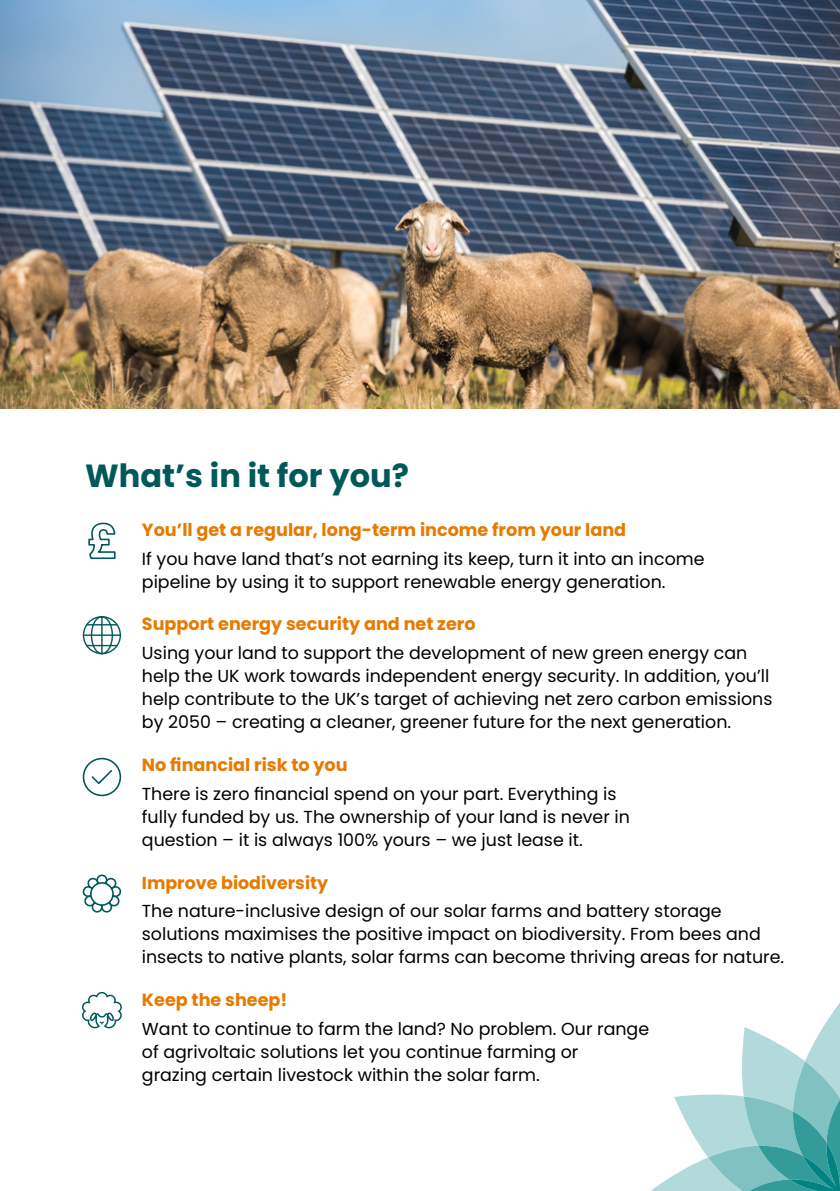
<style>
.page{position:relative;width:840px;height:1191px;background:#fff}
.page>*{position:absolute;margin:0;border:0;box-sizing:border-box;transform-origin:0 0}
.t1{font:700 32px "Poppins";color:#005959}
.t2{font:700 17.6px "Poppins";color:#e67b00}
.t3{font:17.4px/23px "Poppins";color:#000}
.t4{font:700 17.4px "Poppins";color:#e67b00}
</style>
<div class="page">
<img style="left:0;top:0;width:839px;height:408px">
<svg style="left:650px;top:1003px;width:190px;height:188px"></svg>
<svg style="left:82px;top:616px;width:39px;height:39px"></svg>
<svg style="left:88px;top:522px;width:28px;height:38px"></svg>
<div style="left:83px;top:758px;width:38px;height:38px;border:2px solid #005959;border-radius:50%"></div>
<svg style="left:91px;top:770px;width:22px;height:14px"></svg>
<div style="left:96px;top:874px;width:11px;height:11px;border:2px solid #005959;border-radius:50%"></div>
<svg style="left:82px;top:875px;width:39px;height:38px"></svg>
<div style="left:91px;top:883px;width:22px;height:22px;background:#fff;border-radius:50%"></div>
<div style="left:90px;top:882px;width:24px;height:24px;border:2px solid #005959;border-radius:50%"></div>
<svg style="left:82px;top:991px;width:40px;height:37px"></svg>
<h1 class="t1" style="left:85px;top:457px;width:325px">What’s in it for you?</h1>
<p class="t2" style="left:142px;top:519px;width:485px">You’ll get a regular, long-term income from your land</p>
<p class="t3" style="left:142px;top:547px;width:564px">If you have land that’s not earning its keep, turn it into an income pipeline by using it to support renewable energy generation.</p>
<p class="t2" style="left:142px;top:614px;width:335px">Support energy security and net zero</p>
<p class="t3" style="left:142px;top:641px;width:631px">Using your land to support the development of new green energy can help the UK work towards independent energy security. In addition, you’ll help contribute to the UK’s target of achieving net zero carbon emissions by 2050 – creating a cleaner, greener future for the next generation.</p>
<p class="t2" style="left:142px;top:754px;width:207px">No financial risk to you</p>
<p class="t3" style="left:142px;top:782px;width:489px">There is zero financial spend on your part. Everything is fully funded by us. The ownership of your land is never in question – it is always 100% yours – we just lease it.</p>
<p class="t4" style="left:142px;top:872px;width:188px">Improve biodiversity</p>
<p class="t3" style="left:142px;top:899px;width:643px">The nature-inclusive design of our solar farms and battery storage solutions maximises the positive impact on biodiversity. From bees and insects to native plants, solar farms can become thriving areas for nature.</p>
<p class="t2" style="left:142px;top:989px;width:147px">Keep the sheep!</p>
<p class="t3" style="left:142px;top:1017px;width:508px">Want to continue to farm the land? No problem. Our range of agrivoltaic solutions let you continue farming or<br>grazing certain livestock within the solar farm.</p>
</div>
